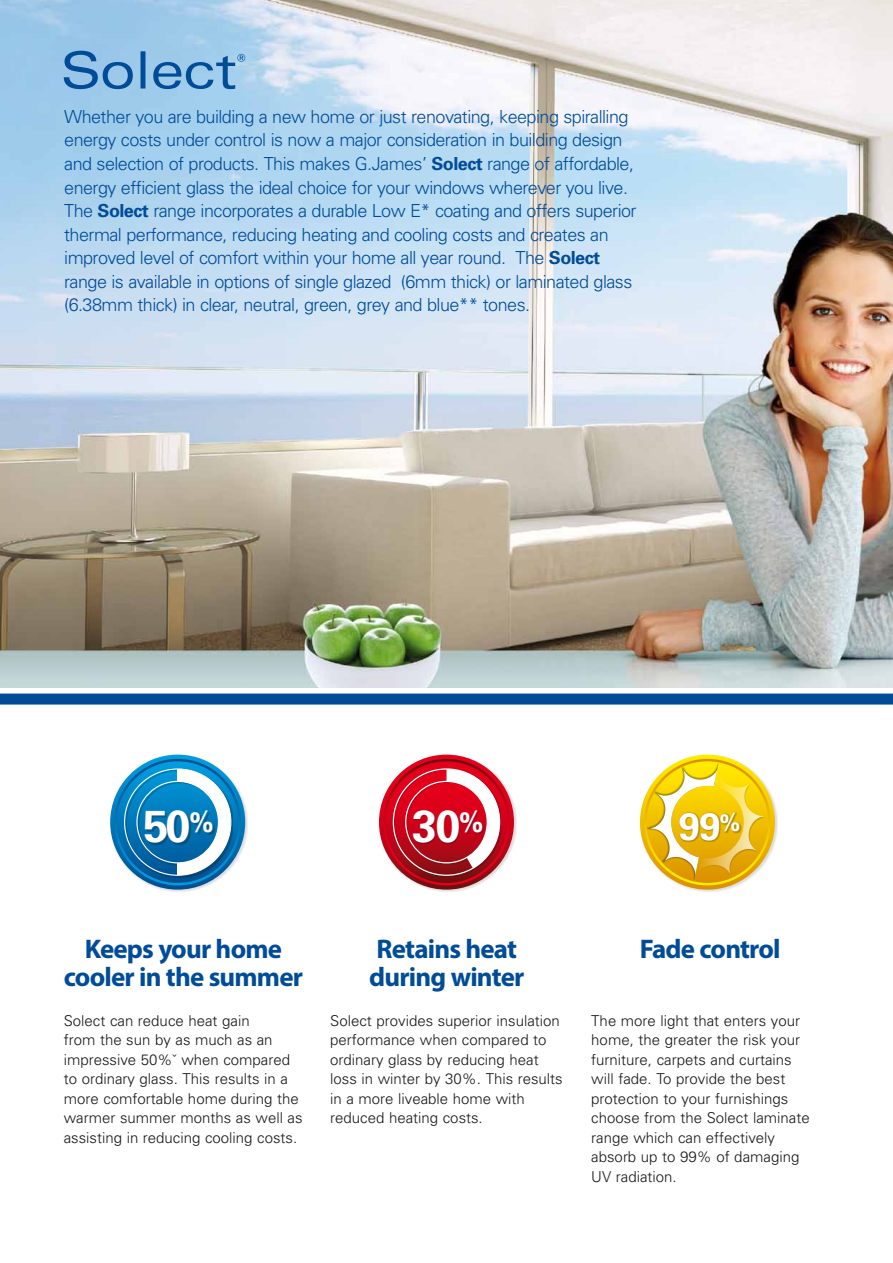
<style>
.page{position:relative;width:893px;height:1263px;background:#fff}
.page>*{position:absolute;margin:0;border:0;box-sizing:border-box;transform-origin:0 0}
.t1{font:700 45px "Univers";color:#fff}
.t2{font:700 38.25px "Univers";color:#fff}
.t3{font:700 27px/28.5px "Myriad Pro";letter-spacing:-.03em;color:#004c98;text-align:center}
.t4{font:300 18px/23.5px "Univers";letter-spacing:-.03em;color:#004c98}
.t5{font:300 15px/19.5px "Univers";color:#1a171c}
.s1{font-weight:700}
</style>
<div class="page">
<img style="left:0;top:0;width:893px;height:687px">
<svg style="left:64px;top:51px;width:181px;height:38px;background:#71a6d2"></svg>
<svg style="left:0;top:693px;width:893px;height:11px;background:#0d559d"></svg>
<div style="left:110px;top:754px;width:138px;height:139px;background:#1a171c;opacity:.15"></div>
<svg style="left:110px;top:755px;width:135px;height:135px"></svg>
<svg style="left:114px;top:759px;width:127px;height:126px"></svg>
<svg style="left:117px;top:761px;width:122px;height:122px"></svg>
<svg style="left:123px;top:768px;width:109px;height:108px"></svg>
<div style="left:378px;top:754px;width:139px;height:139px;background:#1a171c;opacity:.15"></div>
<svg style="left:379px;top:755px;width:135px;height:135px"></svg>
<svg style="left:383px;top:759px;width:127px;height:126px"></svg>
<svg style="left:386px;top:761px;width:121px;height:122px"></svg>
<svg style="left:392px;top:768px;width:109px;height:108px"></svg>
<div style="left:414px;top:811px;width:69px;height:33px;background:#1a171c;opacity:.3"></div>
<div style="left:639px;top:754px;width:139px;height:139px;background:#1a171c;opacity:.15"></div>
<svg style="left:640px;top:755px;width:135px;height:135px"></svg>
<svg style="left:644px;top:759px;width:127px;height:126px"></svg>
<div style="left:647px;top:763px;width:72px;height:118px;background:#1a171c;opacity:.4"></div>
<svg style="left:649px;top:765px;width:116px;height:115px"></svg>
<div style="left:679px;top:812px;width:63px;height:30px;background:#1a171c;opacity:.3"></div>
<p class="t4" style="left:64px;top:104px;width:574px">Whether you are building a new home or just renovating, keeping spiralling energy costs under control is now a major consideration in building design and selection of products. This makes G.James’ <span class="s1">Solect</span> range of affordable, energy efficient glass the ideal choice for your windows wherever you live.<br>The <span class="s1">Solect</span> range incorporates a durable Low E* coating and offers superior thermal performance, reducing heating and cooling costs and creates an improved level of comfort within your home all year round. The <span class="s1">Solect </span>range is available in options of single glazed (6mm thick) or laminated glass (6.38mm thick) in clear, neutral, green, grey and blue** tones.</p>
<h1 class="t1" style="left:143px;top:797px;width:72px">50<sup>%</sup></h1>
<h1 class="t1" style="left:412px;top:797px;width:73px">30<sup>%</sup></h1>
<h2 class="t2" style="left:679px;top:801px;width:63px">99<sup>%</sup></h2>
<h3 class="t3" style="left:64px;top:933px;width:241px">Keeps your home cooler in the summer</h3>
<h3 class="t3" style="left:369px;top:933px;width:157px;text-align:left">Retains heat during winter</h3>
<p class="t5" style="left:330px;top:1010px;width:234px">Solect provides superior insulation performance when compared to ordinary glass by reducing heat loss in winter by 30%. This results in a more liveable home with reduced heating costs.</p>
<p class="t5" style="left:64px;top:1010px;width:240px">Solect can reduce heat gain<br>from the sun by as much as an impressive 50%ˇ when compared to ordinary glass. This results in a more comfortable home during the warmer summer months as well as assisting in reducing cooling costs.</p>
<h3 class="t3" style="left:640px;top:933px;width:142px">Fade control</h3>
<p class="t5" style="left:591px;top:1010px;width:220px">The more light that enters your home, the greater the risk your furniture, carpets and curtains will fade. To provide the best protection to your furnishings choose from the Solect laminate range which can effectively absorb up to 99% of damaging<br>UV radiation.</p>
</div>
